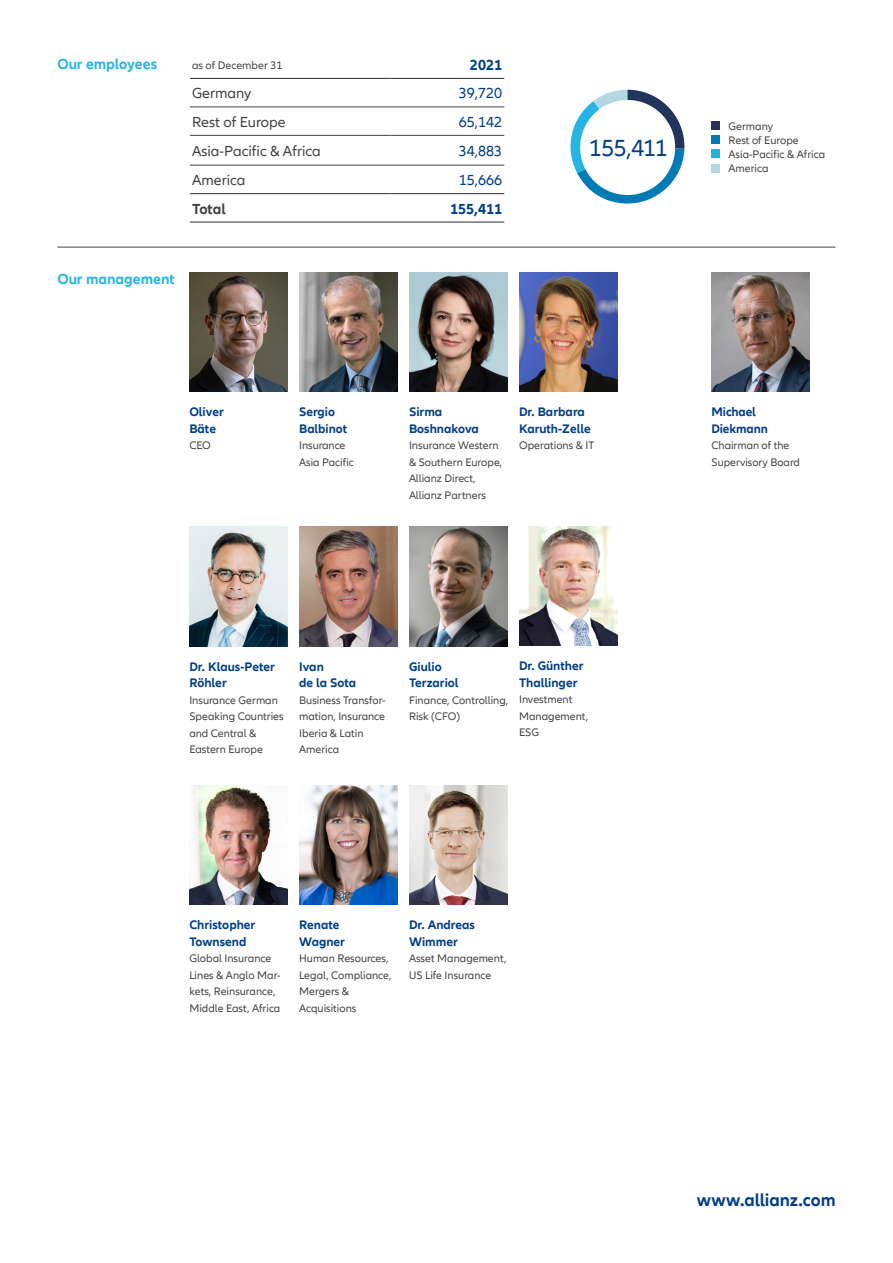
<style>
.page{position:relative;width:893px;height:1263px;background:#fff}
.page>*{position:absolute;margin:0;border:0;box-sizing:border-box;transform-origin:0 0}
.t1{font:24px "Allianz Neo";letter-spacing:-.03em;color:#033f85}
.t2{font:700 18px "Allianz Neo";letter-spacing:-.005em;color:#033f85}
.t3{font:15px "Allianz Neo";color:#424241}
.t4{font:700 15px "Allianz Neo";color:#26b5e3}
.t5{font:15px "Allianz Neo";color:#033f85}
.t6{font:700 15px "Allianz Neo";color:#033f85}
.t7{font:700 15px "Allianz Neo";color:#424241}
.t8{font:700 12.75px/16.5px "Allianz Neo";color:#033f85}
.t9{font:11.25px/16.5px "Allianz Neo";color:#424241}
</style>
<div class="page">
<svg style="left:570px;top:90px;width:114px;height:113px"></svg>
<div style="left:580px;top:100px;width:95px;height:95px;background:#fff;border-radius:50%"></div>
<hr style="left:57px;top:247px;width:779px;height:1px;background:#424241">
<div style="left:711px;top:121px;width:9px;height:8px;background:#21345c"></div>
<div style="left:711px;top:135px;width:9px;height:9px;background:#007bb5"></div>
<div style="left:711px;top:149px;width:9px;height:9px;background:#26b5e3"></div>
<div style="left:711px;top:164px;width:9px;height:8px;background:#b1d8e4"></div>
<hr style="left:190px;top:107px;width:201px;height:1px;background:#424241">
<hr style="left:391px;top:107px;width:113px;height:1px;background:#424241">
<hr style="left:190px;top:135px;width:201px;height:1px;background:#424241">
<hr style="left:391px;top:135px;width:113px;height:1px;background:#424241">
<hr style="left:190px;top:165px;width:201px;height:1px;background:#424241">
<hr style="left:391px;top:165px;width:113px;height:1px;background:#424241">
<hr style="left:190px;top:193px;width:201px;height:1px;background:#424241">
<hr style="left:391px;top:193px;width:113px;height:1px;background:#424241">
<hr style="left:190px;top:221px;width:201px;height:2px;background:#424241">
<hr style="left:391px;top:221px;width:113px;height:2px;background:#424241">
<hr style="left:190px;top:78px;width:201px;height:1px;background:#424241">
<hr style="left:391px;top:78px;width:113px;height:1px;background:#424241">
<img style="left:190px;top:272px;width:98px;height:120px">
<img style="left:189px;top:527px;width:98px;height:119px">
<img style="left:519px;top:272px;width:98px;height:120px">
<img style="left:299px;top:527px;width:98px;height:119px">
<img style="left:409px;top:527px;width:98px;height:119px">
<img style="left:299px;top:272px;width:98px;height:120px">
<img style="left:409px;top:785px;width:98px;height:120px">
<img style="left:409px;top:272px;width:98px;height:120px">
<img style="left:711px;top:272px;width:98px;height:120px">
<img style="left:299px;top:785px;width:98px;height:120px">
<img style="left:519px;top:526px;width:98px;height:120px">
<img style="left:189px;top:785px;width:98px;height:120px">
<h3 class="t4" style="left:57px;top:55px;width:101px">Our employees</h3>
<p class="t9" style="left:192px;top:57px;width:92px">as of December 31</p>
<h3 class="t6" style="left:470px;top:56px;width:34px">2021</h3>
<h3 class="t3" style="left:192px;top:85px;width:61px">Germany</h3>
<h3 class="t5" style="left:459px;top:85px;width:45px">39,720</h3>
<h3 class="t3" style="left:192px;top:113px;width:95px">Rest of Europe</h3>
<h3 class="t5" style="left:459px;top:113px;width:45px">65,142</h3>
<h3 class="t3" style="left:192px;top:142px;width:130px">Asia-Pacific &amp; Africa</h3>
<h3 class="t5" style="left:459px;top:142px;width:45px">34,883</h3>
<h3 class="t3" style="left:192px;top:172px;width:55px">America</h3>
<h3 class="t5" style="left:459px;top:172px;width:45px">15,666</h3>
<h3 class="t7" style="left:192px;top:200px;width:35px">Total</h3>
<h3 class="t6" style="left:450px;top:200px;width:54px">155,411</h3>
<h3 class="t4" style="left:57px;top:270px;width:119px">Our management</h3>
<h1 class="t1" style="left:589px;top:134px;width:81px">155,411</h1>
<p class="t9" style="left:729px;top:119px;width:98px;line-height:14.2px">Germany<br>Rest of Europe<br>Asia-Pacific &amp; Africa<br>America</p>
<p class="t8" style="left:189px;top:404px;width:36px">Oliver<br>Bäte</p>
<p class="t9" style="left:189px;top:438px;width:23px">CEO</p>
<p class="t8" style="left:299px;top:404px;width:50px">Sergio<br>Balbinot</p>
<p class="t9" style="left:299px;top:438px;width:56px">Insurance<br>Asia Pacific</p>
<p class="t8" style="left:409px;top:404px;width:71px">Sirma<br>Boshnakova</p>
<p class="t9" style="left:409px;top:438px;width:95px">Insurance Western &amp; Southern Europe,<br>Allianz Direct,<br>Allianz Partners</p>
<p class="t8" style="left:519px;top:404px;width:73px">Dr. Barbara<br>Karuth-Zelle</p>
<p class="t9" style="left:519px;top:438px;width:77px">Operations &amp; IT</p>
<p class="t8" style="left:711px;top:404px;width:58px">Michael<br>Diekmann</p>
<p class="t9" style="left:711px;top:438px;width:90px">Chairman of the<br>Supervisory Board</p>
<p class="t8" style="left:189px;top:659px;width:87px">Dr. Klaus-Peter<br>Röhler</p>
<p class="t9" style="left:189px;top:692px;width:96px">Insurance German<br>Speaking Countries and Central &amp;<br>Eastern Europe</p>
<p class="t8" style="left:299px;top:659px;width:59px">Ivan<br>de la Sota</p>
<p class="t9" style="left:299px;top:692px;width:88px">Business Transfor&shy;mation, Insurance<br>Iberia &amp; Latin<br>America</p>
<p class="t8" style="left:409px;top:659px;width:51px">Giulio<br>Terzariol</p>
<p class="t9" style="left:409px;top:692px;width:101px">Finance, Controlling,<br>Risk (CFO)</p>
<p class="t8" style="left:519px;top:658px;width:66px">Dr. Günther<br>Thallinger</p>
<p class="t9" style="left:519px;top:692px;width:71px">Investment<br>Management,<br>ESG</p>
<p class="t8" style="left:189px;top:917px;width:68px">Christopher<br>Townsend</p>
<p class="t9" style="left:189px;top:950px;width:93px">Global Insurance<br>Lines &amp; Anglo Mar&shy;kets, Reinsurance,<br>Middle East, Africa</p>
<p class="t8" style="left:299px;top:917px;width:47px">Renate<br>Wagner</p>
<p class="t9" style="left:299px;top:950px;width:94px">Human Resources,<br>Legal, Compliance,<br>Mergers &amp;<br>Acquisitions</p>
<p class="t8" style="left:409px;top:917px;width:67px">Dr. Andreas<br>Wimmer</p>
<p class="t9" style="left:409px;top:950px;width:99px">Asset Management,<br>US Life Insurance</p>
<h2 class="t2" style="left:697px;top:1189px;width:140px">www.allianz.com</h2>
</div>
